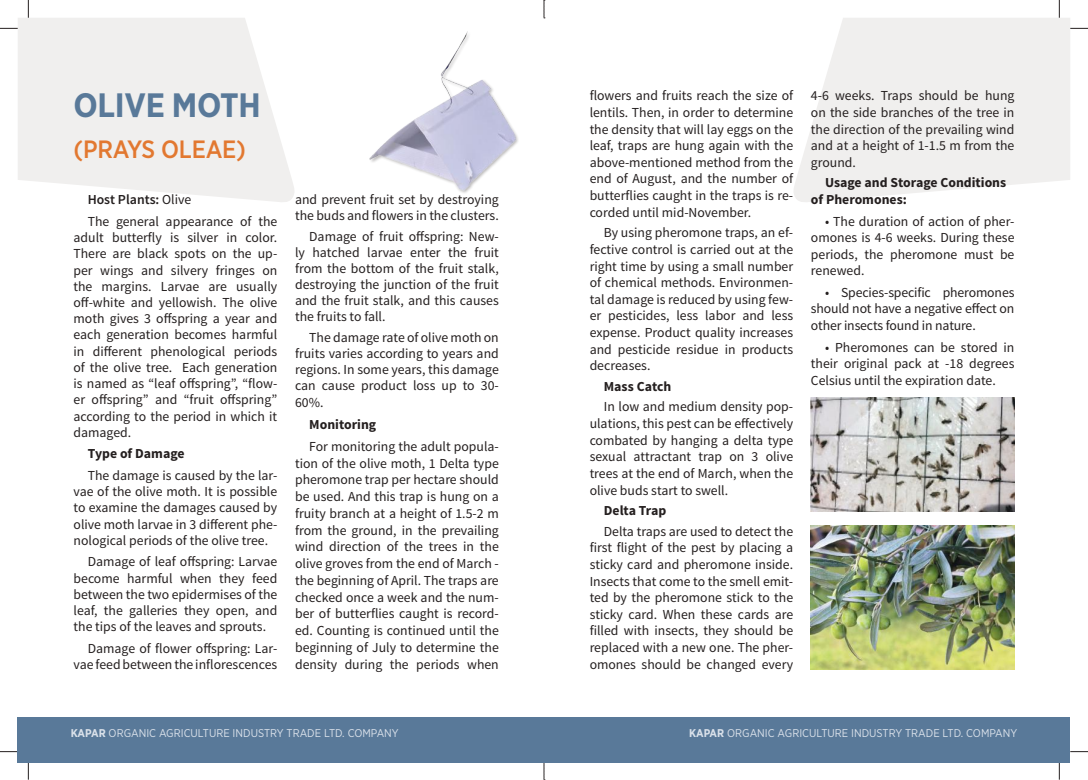
<style>
.page{position:relative;width:1088px;height:780px;background:#fff}
.page>*{position:absolute;margin:0;border:0;box-sizing:border-box;transform-origin:0 0}
.t1{font:700 33.75px "Gotham Narrow";letter-spacing:-.01em;color:#597999}
.t2{font:500 25px "Gotham Narrow";letter-spacing:-.01em;color:#e27830}
.t3{font:13.75px/16.6px "Source Sans Pro";color:#241f1f;text-align:justify}
.t4{font:700 13.75px/16.5px "Source Sans Pro";color:#241f1f}
.t5{font:11.25px "Gotham Narrow";color:#dae1ea}
.s1{font-weight:600}
.s2{font-weight:700}
</style>
<div class="page">
<svg style="left:18px;top:18px;width:276px;height:184px;background:#f1f0f0"></svg>
<svg style="left:794px;top:18px;width:276px;height:184px;fill:#f0efee"></svg>
<svg style="left:28px;top:0;width:1px;height:18px"></svg>
<svg style="left:1059px;top:0;width:1px;height:18px"></svg>
<svg style="left:544px;top:0;width:1px;height:19px"></svg>
<svg style="left:28px;top:762px;width:1px;height:17px"></svg>
<svg style="left:1059px;top:762px;width:1px;height:17px"></svg>
<svg style="left:544px;top:762px;width:1px;height:18px"></svg>
<svg style="left:0;top:28px;width:18px;height:1px"></svg>
<svg style="left:1070px;top:28px;width:18px;height:1px"></svg>
<svg style="left:0;top:751px;width:18px;height:1px"></svg>
<svg style="left:1070px;top:751px;width:18px;height:1px"></svg>
<div style="left:18px;top:716px;width:1052px;height:46px;background:#597999"></div>
<img style="left:369px;top:31px;width:149px;height:162px">
<img style="left:811px;top:397px;width:203px;height:114px">
<img style="left:811px;top:525px;width:203px;height:144px">
<h1 class="t1" style="left:74px;top:83px;width:189px">OLIVE MOTH</h1>
<h2 class="t2" style="left:74px;top:133px;width:174px">(PRAYS OLEAE)</h2>
<p class="t3" style="left:88px;top:189px;width:191px;line-height:21.5px"><span class="s1">Host Plants:</span> Olive<br>The general appearance of the</p>
<p class="t3" style="left:74px;top:230px;width:205px;line-height:16.2px">adult butterfly is silver in color.<br>There are black spots on the up&shy;per wings and silvery fringes on the margins. Larvae are usually off-white and yellowish. The olive moth gives 3 offspring a year and each generation becomes harmful in different phenological periods of the olive tree. Each generation is named as “leaf offspring”, “flow&shy;er offspring” and “fruit offspring” according to the period in which it damaged.</p>
<p class="t4" style="left:88px;top:446px;width:98px">Type of Damage</p>
<p class="t3" style="left:74px;top:467px;width:205px;line-height:16.2px;text-indent:14px">The damage is caused by the lar&shy;vae of the olive moth. It is possible to examine the damages caused by olive moth larvae in 3 different phe&shy;nological periods of the olive tree.</p>
<p class="t3" style="left:74px;top:554px;width:205px;line-height:16.2px;text-indent:14px">Damage of leaf offspring: Larvae become harmful when they feed between the two epidermises of the leaf, the galleries they open, and the tips of the leaves and sprouts.</p>
<p class="t3" style="left:74px;top:640px;width:205px;line-height:16.2px;text-align:right">Damage of flower offspring: Lar&shy;vae feed between the inflorescences</p>
<p class="t3" style="left:295px;top:191px;width:205px;line-height:16px">and prevent fruit set by destroying the buds and flowers in the clusters.</p>
<p class="t3" style="left:295px;top:229px;width:205px;line-height:16px;text-indent:14px">Damage of fruit offspring: New&shy;ly hatched larvae enter the fruit from the bottom of the fruit stalk, destroying the junction of the fruit and the fruit stalk, and this causes the fruits to fall.</p>
<p class="t3" style="left:295px;top:330px;width:205px;line-height:16.1px;text-indent:14px">The damage rate of olive moth on fruits varies according to years and regions. In some years, this damage can cause product loss up to 30- 60%.</p>
<p class="t4" style="left:309px;top:416px;width:68px">Monitoring</p>
<p class="t3" style="left:295px;top:438px;width:205px;text-indent:14px">For monitoring the adult popula&shy;tion of the olive moth, 1 Delta type pheromone trap per hectare should be used. And this trap is hung on a fruity branch at a height of 1.5-2 m from the ground, in the prevailing wind direction of the trees in the olive groves from the end of March - the beginning of April. The traps are checked once a week and the num&shy;ber of butterflies caught is record&shy;ed. Counting is continued until the beginning of July to determine the density during the periods when</p>
<p class="t3" style="left:590px;top:88px;width:205px">flowers and fruits reach the size of lentils. Then, in order to determine the density that will lay eggs on the leaf, traps are hung again with the above-mentioned method from the end of August, and the number of butterflies caught in the traps is re&shy;corded until mid-November.</p>
<p class="t3" style="left:590px;top:224px;width:205px;text-indent:14px">By using pheromone traps, an ef&shy;fective control is carried out at the right time by using a small number of chemical methods. Environmen&shy;tal damage is reduced by using few&shy;er pesticides, less labor and less expense. Product quality increases and pesticide residue in products decreases.</p>
<p class="t4" style="left:604px;top:378px;width:69px">Mass Catch</p>
<p class="t3" style="left:590px;top:399px;width:205px;text-indent:14px">In low and medium density pop&shy;ulations, this pest can be effectively combated by hanging a delta type sexual attractant trap on 3 olive trees at the end of March, when the olive buds start to swell.</p>
<p class="t4" style="left:604px;top:503px;width:64px">Delta Trap</p>
<p class="t3" style="left:590px;top:523px;width:205px;text-indent:14px">Delta traps are used to detect the first flight of the pest by placing a sticky card and pheromone inside.<br>Insects that come to the smell emit&shy;ted by the pheromone stick to the sticky card. When these cards are filled with insects, they should be replaced with a new one. The pher&shy;omones should be changed every</p>
<p class="t3" style="left:811px;top:88px;width:205px">4-6 weeks. Traps should be hung on the side branches of the tree in the direction of the prevailing wind and at a height of 1-1.5 m from the ground.</p>
<p class="t4" style="left:811px;top:175px;width:197px;text-indent:14px">Usage and Storage Conditions of Pheromones:</p>
<p class="t3" style="left:811px;top:213px;width:205px;text-indent:14px">• The duration of action of pher&shy;omones is 4-6 weeks. During these periods, the pheromone must be renewed.</p>
<p class="t3" style="left:811px;top:284px;width:205px;text-indent:14px">• Species-specific pheromones should not have a negative effect on other insects found in nature.</p>
<p class="t3" style="left:811px;top:339px;width:205px;text-indent:14px">• Pheromones can be stored in their original pack at -18 degrees Celsius until the expiration date.</p>
<p class="t5" style="left:71px;top:726px;width:329px"><span class="s2">KAPAR</span> ORGANIC AGRICULTURE INDUSTRY TRADE LTD. COMPANY</p>
<p class="t5" style="left:689px;top:726px;width:329px"><span class="s2">KAPAR</span> ORGANIC AGRICULTURE INDUSTRY TRADE LTD. COMPANY</p>
</div>
